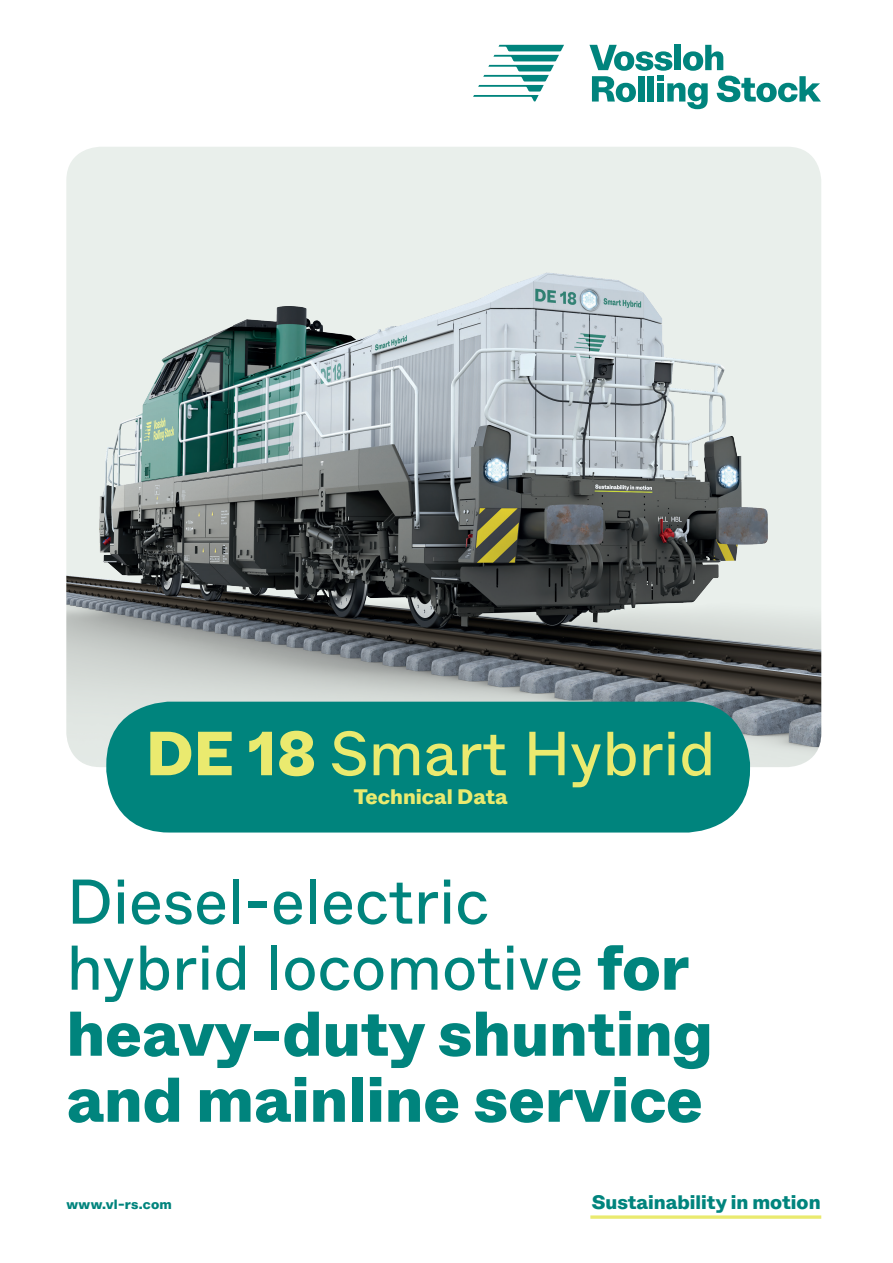
<style>
.page{position:relative;width:893px;height:1263px;background:#fff}
.page>*{position:absolute;margin:0;border:0;box-sizing:border-box;transform-origin:0 0}
.t1{font:800 63px/66px "Vossloh Rolling Stock Whyte";color:#00847d}
.t2{font:62.1px "Vossloh Rolling Stock Whyte";color:#eaea6f}
.t3{font:800 21px "Vossloh Rolling Stock Whyte";color:#eaea6f}
.t4{font:800 19.5px "Vossloh Rolling Stock Whyte";color:#00847d}
.t5{font:800 13.5px "Vossloh Rolling Stock Whyte";letter-spacing:.015em;color:#00847d}
.s1{font-weight:800}
.s2{font-weight:400}
</style>
<div class="page">
<svg style="left:592px;top:1215px;width:228px;height:4px"></svg>
<svg style="left:589px;top:45px;width:232px;height:64px"></svg>
<svg style="left:473px;top:45px;width:91px;height:57px"></svg>
<img style="left:66px;top:147px;width:755px;height:620px">
<div style="left:106px;top:702px;width:644px;height:130px;background:#00847d;border-radius:63px"></div>
<p class="t2" style="left:146px;top:713px;width:571px"><span class="s1">DE 18</span> Smart Hybrid</p>
<p class="t3" style="left:354px;top:783px;width:155px">Technical Data</p>
<p class="t1" style="left:67px;top:870px;width:648px"><span class="s2">Diesel-electric<br>hybrid locomotive</span> for heavy-duty shunting and mainline service</p>
<p class="t5" style="left:66px;top:1195px;width:107px">www.vl-rs.com</p>
<p class="t4" style="left:592px;top:1189px;width:230px">Sustainability in motion</p>
</div>
